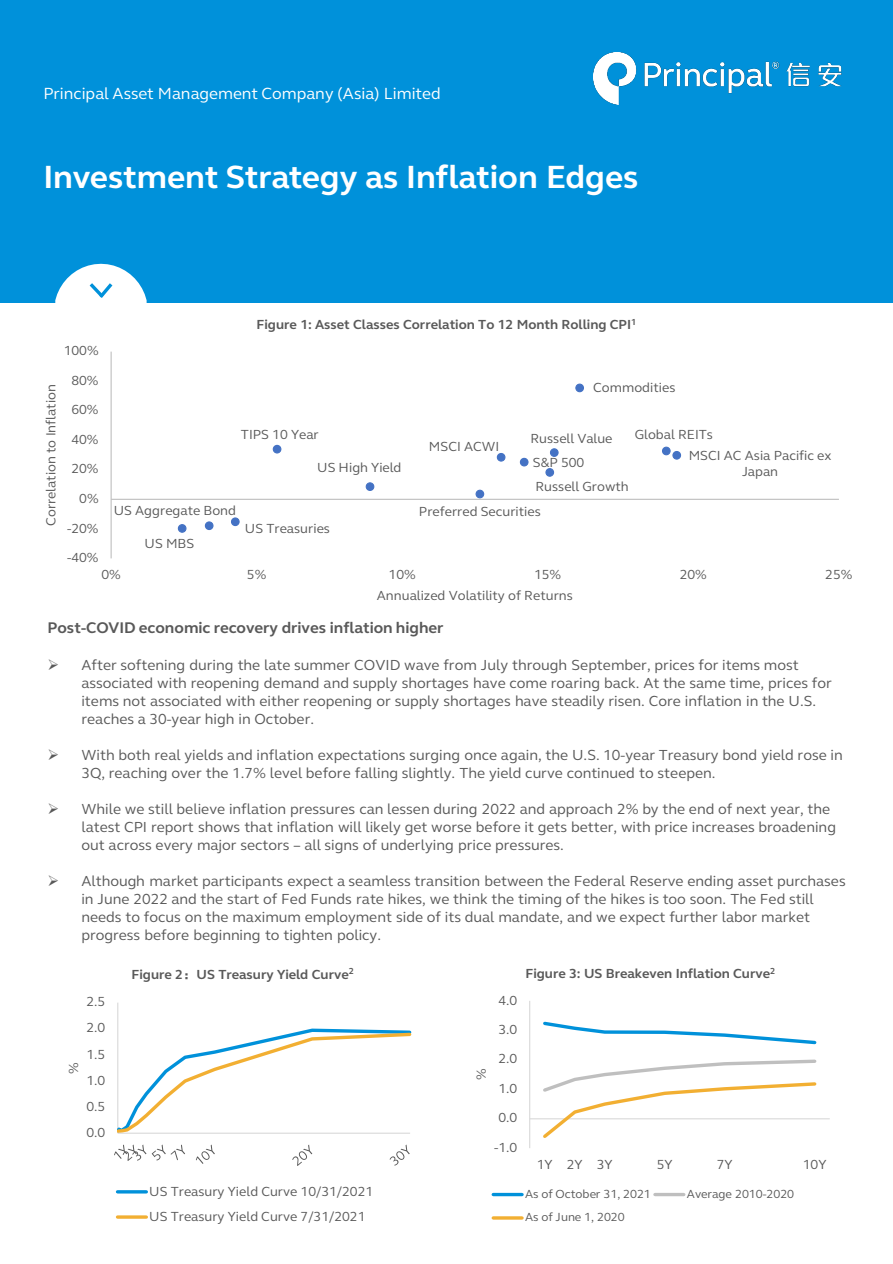
<style>
.page{position:relative;width:893px;height:1264px;background:#fff}
.page>*{position:absolute;margin:0;border:0;box-sizing:border-box;transform-origin:0 0}
.t1{font:700 33px "FS Elliot Pro";color:#fff}
.t2{font:16.5px "FS Elliot Pro";color:#fff}
.t3{font:700 15.9px "FS Elliot Pro";color:#595959}
.t4{font:15px/18px "FS Elliot Pro";color:#595959}
.t5{font:13.5px/16.4px "FS Elliot Pro";color:#595959;text-align:center}
.t6{font:700 13.5px "FS Elliot Pro";color:#595959}
.t7{font:12px "FS Elliot Pro";color:#595959}
.s1{font-family:"Deng Xian"}
</style>
<div class="page">
<div style="left:0;top:0;width:892px;height:302px;background:#0091da"></div>
<img style="left:593px;top:52px;width:248px;height:53px">
<svg style="left:55px;top:264px;width:92px;height:39px"></svg>
<hr style="left:110px;top:351px;width:2px;height:207px;background:#bfbfbf">
<hr style="left:111px;top:498px;width:727px;height:2px;background:#bfbfbf">
<div style="left:520px;top:458px;width:8px;height:8px;background:#4472c4;border-radius:50%"></div>
<div style="left:520px;top:457px;width:8px;height:9px;border:1px solid #4472c4;border-radius:50%"></div>
<div style="left:497px;top:453px;width:8px;height:8px;background:#4472c4;border-radius:50%"></div>
<div style="left:496px;top:453px;width:9px;height:8px;border:1px solid #4472c4;border-radius:50%"></div>
<div style="left:366px;top:483px;width:8px;height:7px;background:#4472c4;border-radius:50%"></div>
<div style="left:365px;top:482px;width:9px;height:9px;border:1px solid #4472c4;border-radius:50%"></div>
<div style="left:231px;top:518px;width:8px;height:7px;background:#4472c4;border-radius:50%"></div>
<div style="left:231px;top:517px;width:8px;height:9px;border:1px solid #4472c4;border-radius:50%"></div>
<div style="left:662px;top:447px;width:8px;height:7px;background:#4472c4;border-radius:50%"></div>
<div style="left:662px;top:446px;width:8px;height:9px;border:1px solid #4472c4;border-radius:50%"></div>
<div style="left:273px;top:445px;width:8px;height:8px;background:#4472c4;border-radius:50%"></div>
<div style="left:273px;top:445px;width:8px;height:8px;border:1px solid #4472c4;border-radius:50%"></div>
<div style="left:178px;top:524px;width:8px;height:8px;background:#4472c4;border-radius:50%"></div>
<div style="left:178px;top:524px;width:8px;height:8px;border:1px solid #4472c4;border-radius:50%"></div>
<div style="left:576px;top:384px;width:7px;height:7px;background:#4472c4;border-radius:50%"></div>
<div style="left:575px;top:383px;width:9px;height:9px;border:1px solid #4472c4;border-radius:50%"></div>
<div style="left:205px;top:522px;width:8px;height:7px;background:#4472c4;border-radius:50%"></div>
<div style="left:205px;top:521px;width:8px;height:9px;border:1px solid #4472c4;border-radius:50%"></div>
<div style="left:546px;top:468px;width:7px;height:8px;background:#4472c4;border-radius:50%"></div>
<div style="left:545px;top:468px;width:9px;height:8px;border:1px solid #4472c4;border-radius:50%"></div>
<div style="left:550px;top:448px;width:8px;height:8px;background:#4472c4;border-radius:50%"></div>
<div style="left:550px;top:448px;width:8px;height:9px;border:1px solid #4472c4;border-radius:50%"></div>
<div style="left:476px;top:490px;width:7px;height:7px;background:#4472c4;border-radius:50%"></div>
<div style="left:475px;top:489px;width:9px;height:9px;border:1px solid #4472c4;border-radius:50%"></div>
<div style="left:673px;top:451px;width:7px;height:8px;background:#4472c4;border-radius:50%"></div>
<div style="left:672px;top:451px;width:9px;height:8px;border:1px solid #4472c4;border-radius:50%"></div>
<hr style="left:117px;top:1002px;width:1px;height:130px;background:#d9d9d9">
<svg style="left:118px;top:1025px;width:293px;height:108px"></svg>
<svg style="left:114px;top:1144px;width:32px;height:16px"></svg>
<svg style="left:152px;top:1144px;width:33px;height:16px"></svg>
<svg style="left:196px;top:1144px;width:19px;height:19px"></svg>
<svg style="left:292px;top:1144px;width:20px;height:21px"></svg>
<svg style="left:389px;top:1144px;width:21px;height:21px"></svg>
<svg style="left:117px;top:1190px;width:29px;height:3px"></svg>
<svg style="left:117px;top:1215px;width:29px;height:3px"></svg>
<hr style="left:529px;top:1000px;width:1px;height:147px;background:#d9d9d9">
<hr style="left:529px;top:1117px;width:300px;height:2px;background:#d9d9d9">
<svg style="left:543px;top:1021px;width:274px;height:24px"></svg>
<svg style="left:540px;top:1059px;width:278px;height:79px"></svg>
<hr style="left:493px;top:1192px;width:29px;height:3px;background:#0091da">
<hr style="left:655px;top:1192px;width:28px;height:3px;background:#bfbfbf">
<svg style="left:493px;top:1216px;width:29px;height:3px"></svg>
<p class="t2" style="left:43px;top:82px;width:399px">Principal Asset Management Company (Asia) Limited</p>
<p class="t1" style="left:43px;top:155px;width:596px">Investment Strategy as Inflation Edges</p>
<p class="t5" style="left:42px;top:526px;width:143px;rotate:-90deg">Correlation to Inflation</p>
<p class="t5" style="left:64px;top:342px;width:37px">100%</p>
<p class="t5" style="left:71px;top:372px;width:29px">80%</p>
<p class="t5" style="left:71px;top:401px;width:29px">60%</p>
<p class="t5" style="left:71px;top:431px;width:29px">40%</p>
<p class="t5" style="left:71px;top:460px;width:29px">20%</p>
<p class="t5" style="left:79px;top:490px;width:21px">0%</p>
<p class="t5" style="left:67px;top:519px;width:33px">-20%</p>
<p class="t5" style="left:67px;top:549px;width:33px">-40%</p>
<p class="t6" style="left:256px;top:315px;width:381px">Figure 1: Asset Classes Correlation To 12 Month Rolling CPI<sup>1</sup></p>
<p class="t5" style="left:593px;top:379px;width:84px">Commodities</p>
<p class="t5" style="left:241px;top:426px;width:79px">TIPS 10 Year</p>
<p class="t5" style="left:634px;top:425px;width:80px">Global REITs</p>
<p class="t5" style="left:530px;top:430px;width:84px">Russell Value</p>
<p class="t5" style="left:429px;top:437px;width:72px">MSCI ACWI</p>
<p class="t5" style="left:688px;top:447px;width:144px">MSCI AC Asia Pacific ex<br>Japan</p>
<p class="t5" style="left:533px;top:454px;width:53px">S&amp;P 500</p>
<p class="t5" style="left:317px;top:459px;width:86px">US High Yield</p>
<p class="t5" style="left:114px;top:502px;width:124px">US Aggregate Bond</p>
<p class="t5" style="left:145px;top:535px;width:51px">US MBS</p>
<p class="t5" style="left:245px;top:519px;width:86px">US Treasuries</p>
<p class="t5" style="left:535px;top:478px;width:95px">Russell Growth</p>
<p class="t5" style="left:419px;top:502px;width:123px">Preferred Securities</p>
<p class="t5" style="left:101px;top:566px;width:21px">0%</p>
<p class="t5" style="left:247px;top:566px;width:21px">5%</p>
<p class="t5" style="left:388px;top:566px;width:29px">10%</p>
<p class="t5" style="left:534px;top:566px;width:29px">15%</p>
<p class="t5" style="left:679px;top:566px;width:29px">20%</p>
<p class="t5" style="left:825px;top:566px;width:29px">25%</p>
<p class="t5" style="left:377px;top:587px;width:197px">Annualized Volatility of Returns</p>
<p class="t3" style="left:48px;top:616px;width:397px">Post-COVID economic recovery drives inflation higher</p>
<p class="t4" style="left:81px;top:655px;width:751px;text-indent:-34px">➢ After softening during the late summer COVID wave from July through September, prices for items most associated with reopening demand and supply shortages have come roaring back. At the same time, prices for items not associated with either reopening or supply shortages have steadily risen. Core inflation in the U.S. reaches a 30-year high in October.</p>
<p class="t4" style="left:81px;top:745px;width:763px;text-indent:-34px">➢ With both real yields and inflation expectations surging once again, the U.S. 10-year Treasury bond yield rose in<br>3Q, reaching over the 1.7% level before falling slightly. The yield curve continued to steepen.</p>
<p class="t4" style="left:81px;top:799px;width:756px;text-indent:-34px">➢ While we still believe inflation pressures can lessen during 2022 and approach 2% by the end of next year, the latest CPI report shows that inflation will likely get worse before it gets better, with price increases broadening out across every major sectors – all signs of underlying price pressures.</p>
<p class="t4" style="left:81px;top:871px;width:765px;text-indent:-34px">➢ Although market participants expect a seamless transition between the Federal Reserve ending asset purchases in June 2022 and the start of Fed Funds rate hikes, we think the timing of the hikes is too soon. The Fed still needs to focus on the maximum employment side of its dual mandate, and we expect further labor market progress before beginning to tighten policy.</p>
<p class="t5" style="left:65px;top:1073px;width:13px;rotate:-90deg">%</p>
<p class="t5" style="left:86px;top:993px;width:20px">2.5</p>
<p class="t5" style="left:86px;top:1019px;width:20px">2.0</p>
<p class="t5" style="left:86px;top:1045px;width:20px">1.5</p>
<p class="t5" style="left:86px;top:1071px;width:20px">1.0</p>
<p class="t5" style="left:86px;top:1097px;width:20px">0.5</p>
<p class="t5" style="left:86px;top:1123px;width:20px">0.0</p>
<p class="t6" style="left:131px;top:964px;width:224px">Figure 2<span class="s1">：</span>US Treasury Yield Curve<sup>2</sup></p>
<p class="t5" style="left:149px;top:1182px;width:225px">US Treasury Yield Curve 10/31/2021</p>
<p class="t5" style="left:149px;top:1207px;width:218px">US Treasury Yield Curve 7/31/2021</p>
<p class="t5" style="left:472px;top:1080px;width:13px;rotate:-90deg">%</p>
<p class="t5" style="left:498px;top:991px;width:20px">4.0</p>
<p class="t5" style="left:498px;top:1020px;width:20px">3.0</p>
<p class="t5" style="left:498px;top:1050px;width:20px">2.0</p>
<p class="t5" style="left:498px;top:1079px;width:20px">1.0</p>
<p class="t5" style="left:498px;top:1109px;width:20px">0.0</p>
<p class="t5" style="left:494px;top:1138px;width:25px">-1.0</p>
<p class="t6" style="left:525px;top:964px;width:251px">Figure 3: US Breakeven Inflation Curve<sup>2</sup></p>
<p class="t5" style="left:536px;top:1155px;width:17px">1Y</p>
<p class="t5" style="left:566px;top:1155px;width:17px">2Y</p>
<p class="t5" style="left:596px;top:1155px;width:17px">3Y</p>
<p class="t5" style="left:656px;top:1155px;width:17px">5Y</p>
<p class="t5" style="left:716px;top:1155px;width:17px">7Y</p>
<p class="t5" style="left:802px;top:1155px;width:25px">10Y</p>
<p class="t7" style="left:525px;top:1185px;width:127px">As of October 31, 2021</p>
<p class="t7" style="left:686px;top:1185px;width:109px">Average 2010-2020</p>
<p class="t7" style="left:525px;top:1208px;width:101px">As of June 1, 2020</p>
</div>
